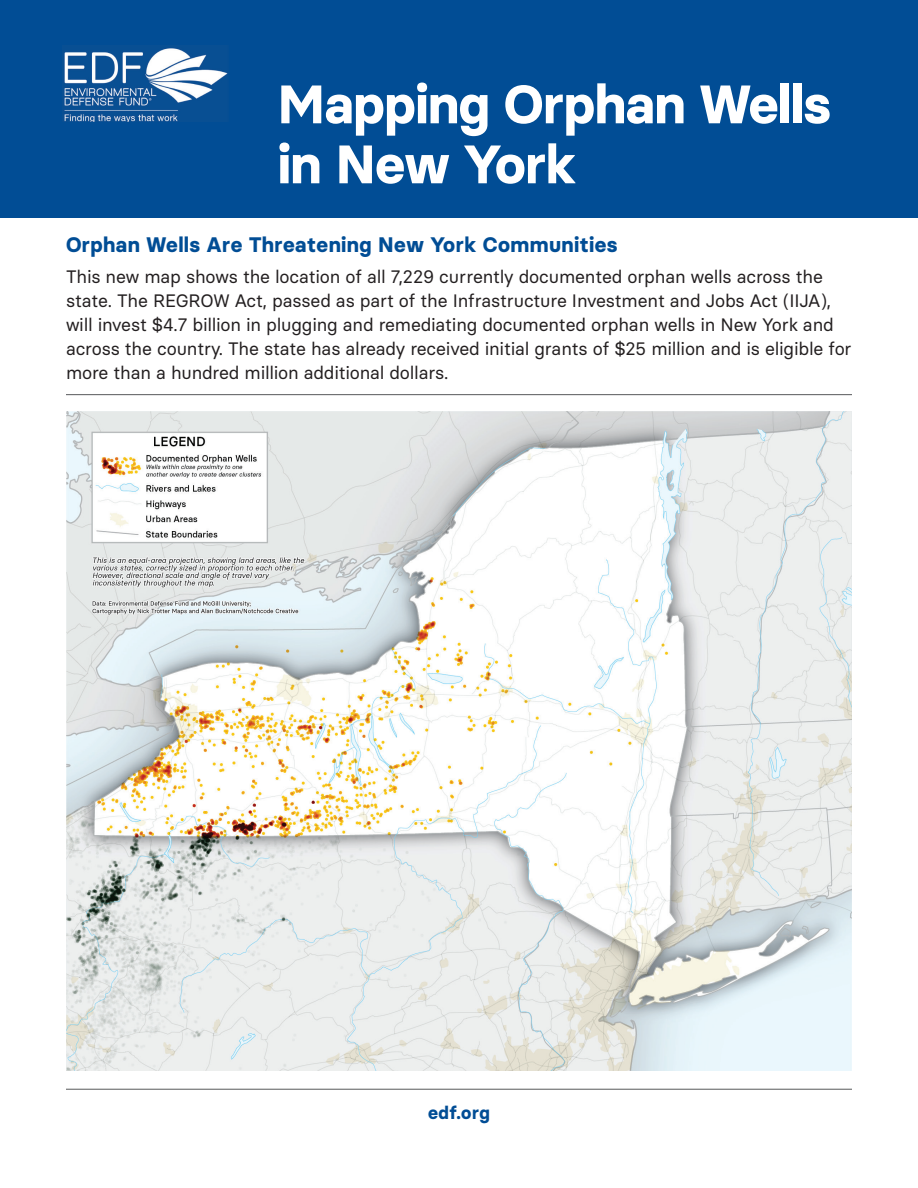
<style>
.page{position:relative;width:918px;height:1188px;background:#fff}
.page>*{position:absolute;margin:0;border:0;box-sizing:border-box;transform-origin:0 0}
.t1{font:700 54px/60px "Basier Circle";letter-spacing:-.01em;color:#fff}
.t2{font:700 21px "Basier Circle";letter-spacing:.02em;color:#014d95}
.t3{font:18px/24px "Basier Circle";letter-spacing:-.01em;color:#231f20}
.t4{font:700 18px "Basier Circle";letter-spacing:.025em;color:#014d95}
</style>
<div class="page">
<hr style="left:66px;top:1089px;width:786px;height:1px;background:#57585a">
<hr style="left:66px;top:394px;width:786px;height:1px;background:#57585a">
<div style="left:0;top:0;width:918px;height:218px;background:#014d95"></div>
<img style="left:64px;top:48px;width:164px;height:73px">
<img style="left:66px;top:412px;width:786px;height:659px">
<h1 class="t1" style="left:278px;top:74px;width:555px">Mapping Orphan Wells in New York</h1>
<p class="t2" style="left:66px;top:232px;width:553px">Orphan Wells Are Threatening New York Communities</p>
<p class="t3" style="left:66px;top:264px;width:787px">This new map shows the location of all 7,229 currently documented orphan wells across the state. The REGROW Act, passed as part of the Infrastructure Investment and Jobs Act (IIJA), will invest $4.7 billion in plugging and remediating documented orphan wells in New York and across the country. The state has already received initial grants of $25 million and is eligible for more than a hundred million additional dollars.</p>
<p class="t4" style="left:428px;top:1102px;width:63px">edf.org</p>
</div>
